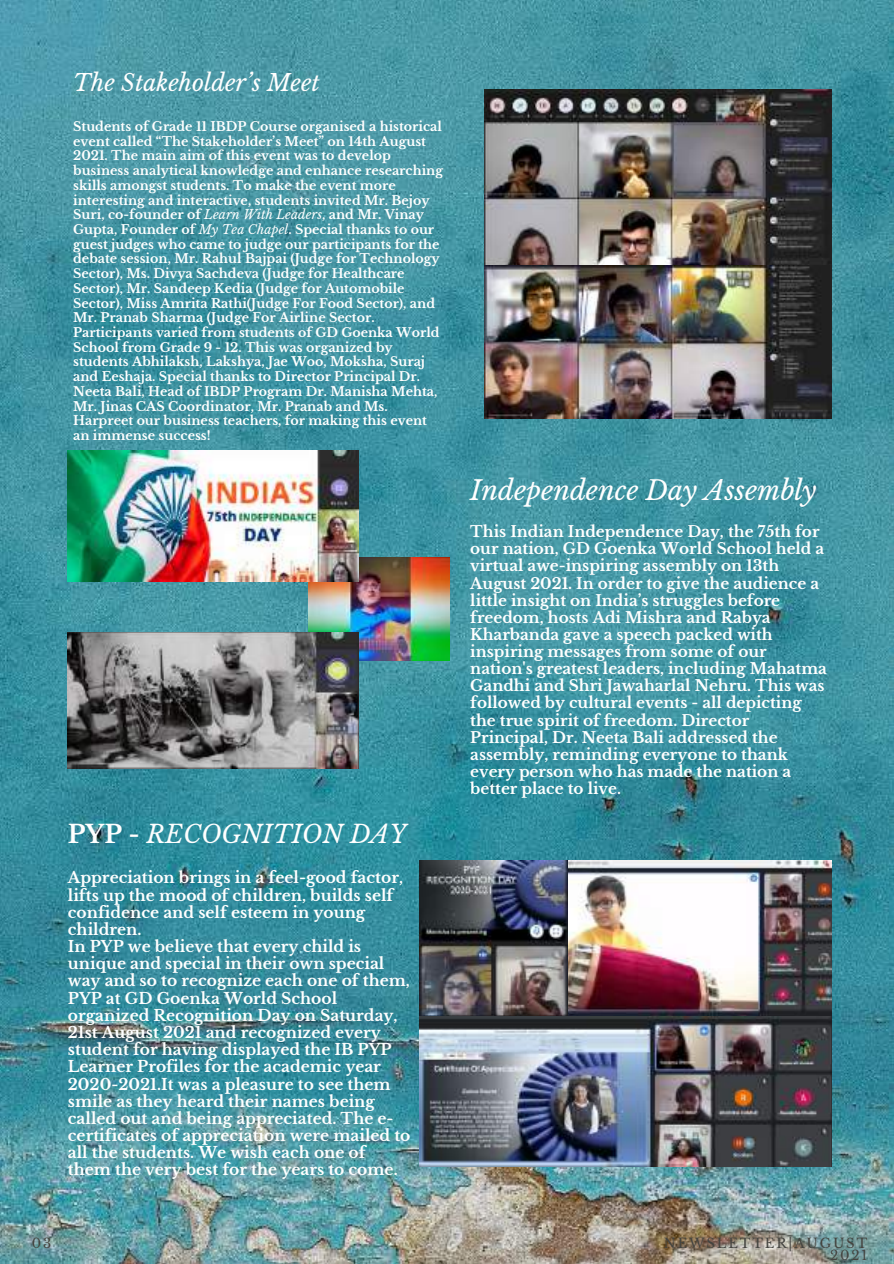
<style>
.page{position:relative;width:894px;height:1264px;background:#fff}
.page>*{position:absolute;margin:0;border:0;box-sizing:border-box;transform-origin:0 0}
.t1{font:italic 26.55px "Libre Baskerville";color:#fff}
.t2{font:italic 24.6px "Libre Baskerville";color:#fff}
.t3{font:italic 23.1px "Libre Baskerville";color:#fff}
.t4{font:700 15.45px/17.2px "Libre Baskerville";color:#fff}
.t5{font:700 15.15px/17.1px "Libre Baskerville";color:#fff}
.t6{font:13.2px/11.2px "Libre Baskerville";letter-spacing:.14em;color:#444440;text-align:right}
.t7{font:700 12.6px/14.7px "Libre Baskerville";color:#fff}
.s1{font-weight:400;font-style:italic}
.s2{font-weight:700;font-style:normal}
</style>
<div class="page">
<img style="left:0;top:0;width:893px;height:1263px">
<img style="left:484px;top:89px;width:347px;height:177px">
<img style="left:484px;top:266px;width:347px;height:153px">
<img style="left:309px;top:557px;width:140px;height:103px">
<img style="left:68px;top:450px;width:290px;height:131px">
<img style="left:68px;top:632px;width:290px;height:136px">
<img style="left:419px;top:860px;width:412px;height:305px">
<h3 class="t3" style="left:73px;top:69px;width:248px">The Stakeholder’s Meet</h3>
<p class="t7" style="left:73px;top:119px;width:371px">Students of Grade 11 IBDP Course organised a historical event called “The Stakeholder’s Meet” on 14th August 2021. The main aim of this event was to develop business analytical knowledge and enhance researching skills amongst students. To make the event more interesting and interactive, students invited Mr. Bejoy Suri, co-founder of <span class="s1">Learn With Leaders</span>, and Mr. Vinay Gupta, Founder of <span class="s1">My Tea Chapel</span>. Special thanks to our guest judges who came to judge our participants for the debate session, Mr. Rahul Bajpai (Judge for Technology Sector), Ms. Divya Sachdeva (Judge for Healthcare Sector), Mr. Sandeep Kedia (Judge for Automobile Sector), Miss Amrita Rathi(Judge For Food Sector), and Mr. Pranab Sharma (Judge For Airline Sector.<br>Participants varied from students of GD Goenka World School from Grade 9 - 12. This was organized by students Abhilaksh, Lakshya, Jae Woo, Moksha, Suraj and Eeshaja. Special thanks to Director Principal Dr.<br>Neeta Bali, Head of IBDP Program Dr. Manisha Mehta, Mr. Jinas CAS Coordinator, Mr. Pranab and Ms.<br>Harpreet our business teachers, for making this event an immense success!</p>
<h2 class="t2" style="left:68px;top:819px;width:340px"><span class="s2">PYP -</span> RECOGNITION DAY</h2>
<p class="t4" style="left:68px;top:869px;width:344px">Appreciation brings in a feel-good factor, lifts up the mood of children, builds self confidence and self esteem in young children.<br>In PYP we believe that every child is unique and special in their own special way and so to recognize each one of them, PYP at GD Goenka World School organized Recognition Day on Saturday, 21st August 2021 and recognized every student for having displayed the IB PYP Learner Profiles for the academic year 2020-2021.It was a pleasure to see them smile as they heard their names being called out and being appreciated. The e&shy;certificates of appreciation were mailed to all the students. We wish each one of them the very best for the years to come.</p>
<p class="t6" style="left:32px;top:1237px;width:21px">03</p>
<h1 class="t1" style="left:470px;top:474px;width:348px">Independence Day Assembly</h1>
<p class="t5" style="left:470px;top:523px;width:358px">This Indian Independence Day, the 75th for our nation, GD Goenka World School held a virtual awe-inspiring assembly on 13th August 2021. In order to give the audience a little insight on India’s struggles before freedom, hosts Adi Mishra and Rabya Kharbanda gave a speech packed with inspiring messages from some of our nation's greatest leaders, including Mahatma Gandhi and Shri Jawaharlal Nehru. This was followed by cultural events - all depicting the true spirit of freedom. Director Principal, Dr. Neeta Bali addressed the assembly, reminding everyone to thank every person who has made the nation a better place to live.</p>
<p class="t6" style="left:663px;top:1237px;width:205px">NEWSLETTER|AUGUST<br>2021</p>
</div>
